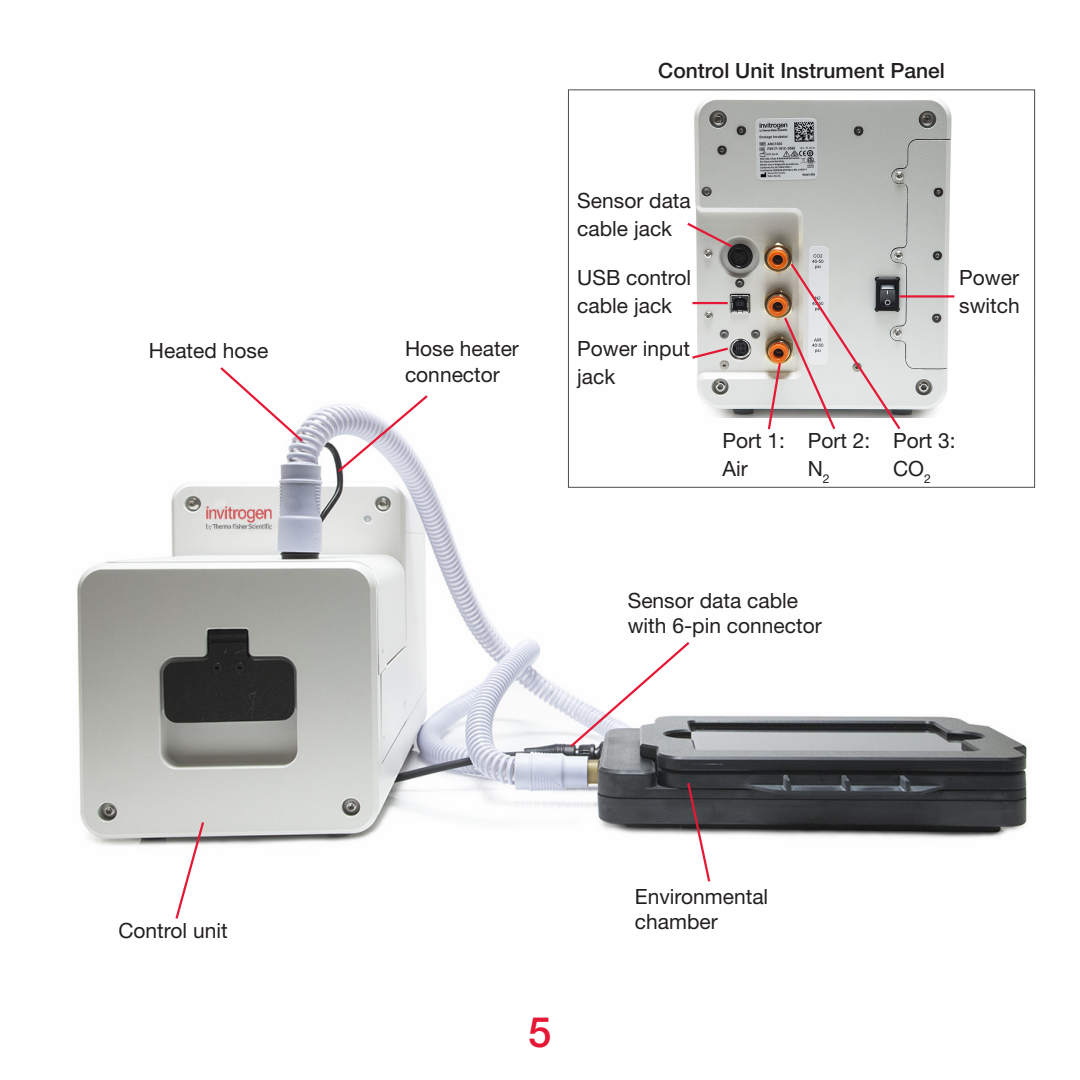
<style>
.page{position:relative;width:1080px;height:1080px;background:#fff}
.page>*{position:absolute;margin:0;border:0;box-sizing:border-box;transform-origin:0 0}
.List_2{font:500 42px "Helvetica Neue LT Std";color:#e51836}
.List_1{font:21px/28.2px "Helvetica Neue LT Std";color:#231f20}
.List_1-2{font:500 21px "Helvetica Neue LT Std";color:#231f20}
</style>
<div class="page">
<img style="left:77px;top:404px;width:950px;height:442px">
<svg style="left:218px;top:367px;width:87px;height:77px"></svg>
<svg style="left:174px;top:820px;width:32px;height:99px"></svg>
<img style="left:692px;top:99px;width:263px;height:318px">
<svg style="left:686px;top:781px;width:26px;height:101px"></svg>
<svg style="left:766px;top:261px;width:137px;height:171px;background:#cac0bc"></svg>
<hr style="left:899px;top:295px;width:55px;height:3px;background:#e51836">
<svg style="left:687px;top:221px;width:48px;height:28px"></svg>
<hr style="left:692px;top:302px;width:36px;height:2px;background:#e51836">
<svg style="left:692px;top:346px;width:38px;height:14px"></svg>
<svg style="left:568px;top:640px;width:124px;height:109px"></svg>
<svg style="left:336px;top:395px;width:94px;height:79px"></svg>
<p class="List_1" style="left:149px;top:336px;width:121px">Heated hose</p>
<p class="List_1" style="left:118px;top:916px;width:111px">Control unit</p>
<p class="List_1" style="left:405px;top:336px;width:115px;line-height:25.2px">Hose heater connector</p>
<p class="List_1-2" style="left:658px;top:58px;width:288px">Control Unit Instrument Panel</p>
<p class="List_1" style="left:577px;top:186px;width:115px">Sensor data cable jack</p>
<p class="List_1" style="left:577px;top:263px;width:115px">USB control cable jack</p>
<p class="List_1" style="left:577px;top:334px;width:114px">Power input jack</p>
<p class="List_1" style="left:959px;top:263px;width:62px">Power switch</p>
<p class="List_1" style="left:723px;top:426px;width:64px">Port 1:<br>Air</p>
<p class="List_1" style="left:808px;top:426px;width:64px">Port 2:<br>N<sub>2</sub></p>
<p class="List_1" style="left:893px;top:426px;width:64px">Port 3:<br>CO<sub>2</sub></p>
<p class="List_1" style="left:628px;top:588px;width:196px;line-height:25.2px">Sensor data cable with 6-pin connector</p>
<p class="List_2" style="left:528px;top:1007px;width:25px">5</p>
<p class="List_1" style="left:635px;top:884px;width:135px;line-height:25.2px">Environmental chamber</p>
</div>
